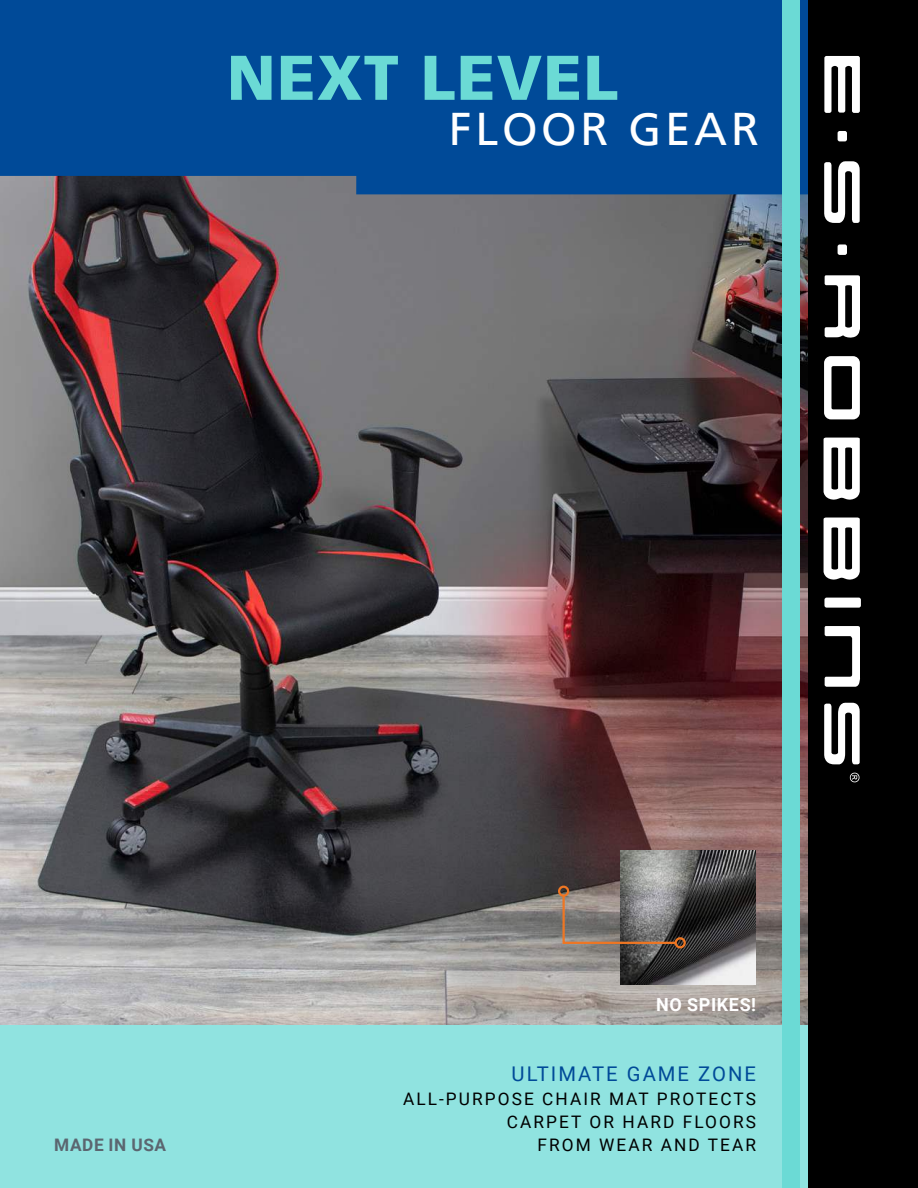
<style>
.page{position:relative;width:918px;height:1188px;background:#fff}
.page>*{position:absolute;margin:0;border:0;box-sizing:border-box;transform-origin:0 0}
.t1{font:900 63px "Frutiger LT";letter-spacing:.02em;color:#6bdad5}
.t2{font:45.75px "Frutiger LT";letter-spacing:.08em;color:#fff}
.t3{font:20.25px "Roboto";letter-spacing:.1em;color:#004a98}
.t4{font:700 18px "Roboto";letter-spacing:.035em;color:#fff}
.t5{font:17.25px/23.4px "Roboto";letter-spacing:.12em;color:#000;text-align:right}
.t6{font:700 17.25px "Roboto";letter-spacing:.035em;color:#5b6670}
</style>
<div class="page">
<img style="left:0;top:194px;width:809px;height:831px">
<div style="left:0;top:1025px;width:820px;height:163px;background:#90e3e0"></div>
<div style="left:0;top:0;width:809px;height:194px;background:#004a98"></div>
<div style="left:809px;top:0;width:109px;height:1188px;background:#000"></div>
<svg style="left:824px;top:356px;width:36px;height:63px"></svg>
<div style="left:824px;top:598px;width:37px;height:10px;background:#fff;border-radius:2px"></div>
<svg style="left:825px;top:275px;width:35px;height:63px"></svg>
<div style="left:838px;top:244px;width:9px;height:11px;background:#fff;border-radius:2px"></div>
<div style="left:838px;top:131px;width:9px;height:10px;background:#fff;border-radius:2px"></div>
<svg style="left:824px;top:56px;width:36px;height:57px"></svg>
<svg style="left:824px;top:161px;width:36px;height:62px"></svg>
<svg style="left:824px;top:702px;width:36px;height:62px"></svg>
<svg style="left:825px;top:626px;width:35px;height:61px"></svg>
<svg style="left:824px;top:438px;width:36px;height:62px"></svg>
<svg style="left:824px;top:518px;width:36px;height:62px"></svg>
<svg style="left:850px;top:773px;width:10px;height:9px"></svg>
<div style="left:782px;top:0;width:18px;height:1188px;background:#6bdad5"></div>
<img style="left:620px;top:851px;width:135px;height:134px">
<svg style="left:561px;top:893px;width:117px;height:52px;background:#867c77"></svg>
<div style="left:675px;top:937px;width:11px;height:11px;border:2px solid #ee7623;border-radius:50%"></div>
<div style="left:558px;top:886px;width:11px;height:11px;border:2px solid #ee7623;border-radius:50%"></div>
<h1 class="t1" style="left:227px;top:41px;width:393px">NEXT LEVEL</h1>
<h2 class="t2" style="left:449px;top:102px;width:311px">FLOOR GEAR</h2>
<p class="t6" style="left:54px;top:1137px;width:113px">MADE IN USA</p>
<p class="t4" style="left:656px;top:997px;width:101px">NO SPIKES!</p>
<p class="t3" style="left:512px;top:1065px;width:246px">ULTIMATE GAME ZONE</p>
<p class="t5" style="left:403px;top:1088px;width:354px">ALL-PURPOSE CHAIR MAT PROTECTS<br>CARPET OR HARD FLOORS<br>FROM WEAR AND TEAR</p>
</div>
